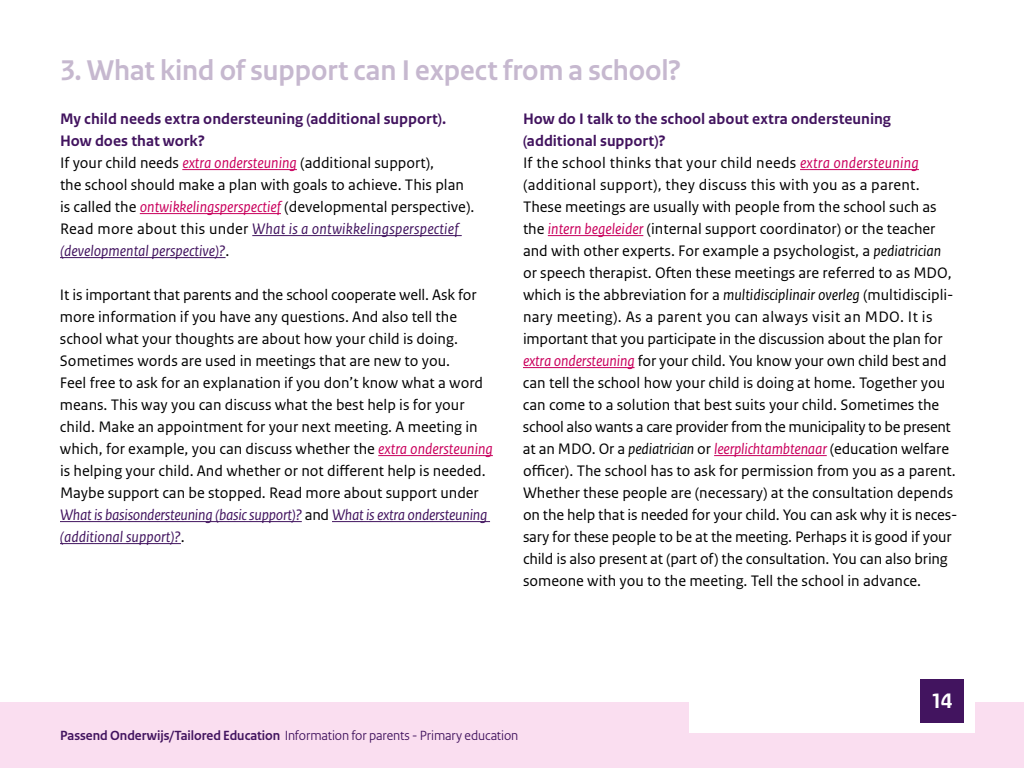
<style>
.page{position:relative;width:1024px;height:768px;background:#fff}
.page>*{position:absolute;margin:0;border:0;box-sizing:border-box;transform-origin:0 0}
.t1{font:700 30px "Rijksoverheid Sans Heading";color:#c6b8cf}
.t2{font:700 22px "Rijksoverheid Sans Text";color:#fff}
.Broodtekst{font:16px/22px "Rijksoverheid Sans Text";color:#000}
.Tussenkop{font:700 16px/22px "Rijksoverheid Sans Text";color:#42145f}
.t3{font:14px "Rijksoverheid Sans Heading";letter-spacing:-.005em;color:#42145f}
.s1{font-style:italic;color:#ca005d}
.s2{font-style:italic;color:#42145f}
.s3{font-style:italic}
.s4{font-weight:700}
</style>
<div class="page">
<hr style="left:182px;top:169px;width:115px;height:1px;background:#ca005d">
<hr style="left:140px;top:213px;width:141px;height:1px;background:#ca005d">
<hr style="left:252px;top:235px;width:210px;height:1px;background:#42145f">
<hr style="left:60px;top:257px;width:166px;height:1px;background:#42145f">
<hr style="left:378px;top:455px;width:115px;height:1px;background:#ca005d">
<hr style="left:60px;top:521px;width:242px;height:1px;background:#42145f">
<hr style="left:332px;top:521px;width:158px;height:1px;background:#42145f">
<hr style="left:60px;top:543px;width:121px;height:1px;background:#42145f">
<hr style="left:800px;top:169px;width:119px;height:1px;background:#ca005d">
<hr style="left:548px;top:235px;width:95px;height:1px;background:#ca005d">
<hr style="left:523px;top:367px;width:112px;height:1px;background:#ca005d">
<hr style="left:714px;top:455px;width:113px;height:1px;background:#ca005d">
<div style="left:0;top:702px;width:1024px;height:66px;background:#fadef0"></div>
<div style="left:689px;top:670px;width:286px;height:63px;background:#fff"></div>
<div style="left:920px;top:679px;width:44px;height:44px;background:#42145f"></div>
<h1 class="t1" style="left:60px;top:53px;width:623px">3. What kind of support can I expect from a school?</h1>
<h3 class="Tussenkop" style="left:60px;top:108px;width:388px">My child needs extra ondersteuning (additional support).<br>How does that work?</h3>
<p class="Broodtekst" style="left:60px;top:152px;width:416px">If your child needs <span class="s1">extra ondersteuning</span> (additional support),<br>the school should make a plan with goals to achieve. This plan is called the <span class="s1">ontwikkelingsperspectief</span> (developmental perspective).<br>Read more about this under <span class="s2">What is a ontwikkelingsperspectief (developmental perspective)?</span>.</p>
<p class="Broodtekst" style="left:60px;top:284px;width:434px">It is important that parents and the school cooperate well. Ask for more information if you have any questions. And also tell the school what your thoughts are about how your child is doing.<br>Sometimes words are used in meetings that are new to you.<br>Feel free to ask for an explanation if you don’t know what a word means. This way you can discuss what the best help is for your child. Make an appointment for your next meeting. A meeting in which, for example, you can discuss whether the <span class="s1">extra ondersteuning </span>is helping your child. And whether or not different help is needed.<br>Maybe support can be stopped. Read more about support under <span class="s2">What is basisondersteuning (basic support)?</span> and <span class="s2">What is extra ondersteuning (additional support)?</span>.</p>
<h3 class="Tussenkop" style="left:523px;top:108px;width:370px">How do I talk to the school about extra ondersteuning (additional support)?</h3>
<p class="Broodtekst" style="left:523px;top:152px;width:434px">If the school thinks that your child needs <span class="s1">extra ondersteuning </span>(additional support), they discuss this with you as a parent.<br>These meetings are usually with people from the school such as the <span class="s1">intern begeleider</span> (internal support coordinator) or the teacher and with other experts. For example a psychologist, a <span class="s3">pediatrician </span>or speech therapist. Often these meetings are referred to as MDO, which is the abbreviation for a <span class="s3">multidisciplinair overleg</span> (multidiscipli&shy;nary meeting). As a parent you can always visit an MDO. It is important that you participate in the discussion about the plan for <span class="s1">extra ondersteuning</span> for your child. You know your own child best and can tell the school how your child is doing at home. Together you can come to a solution that best suits your child. Sometimes the school also wants a care provider from the municipality to be present at an MDO. Or a <span class="s3">pediatrician</span> or <span class="s1">leerplichtambtenaar</span> (education welfare officer). The school has to ask for permission from you as a parent.<br>Whether these people are (necessary) at the consultation depends on the help that is needed for your child. You can ask why it is neces&shy;sary for these people to be at the meeting. Perhaps it is good if your child is also present at (part of) the consultation. You can also bring someone with you to the meeting. Tell the school in advance.</p>
<h2 class="t2" style="left:932px;top:689px;width:22px">14</h2>
<p class="t3" style="left:60px;top:728px;width:460px"><span class="s4">Passend Onderwijs/Tailored Education</span> Information for parents - Primary education</p>
</div>
